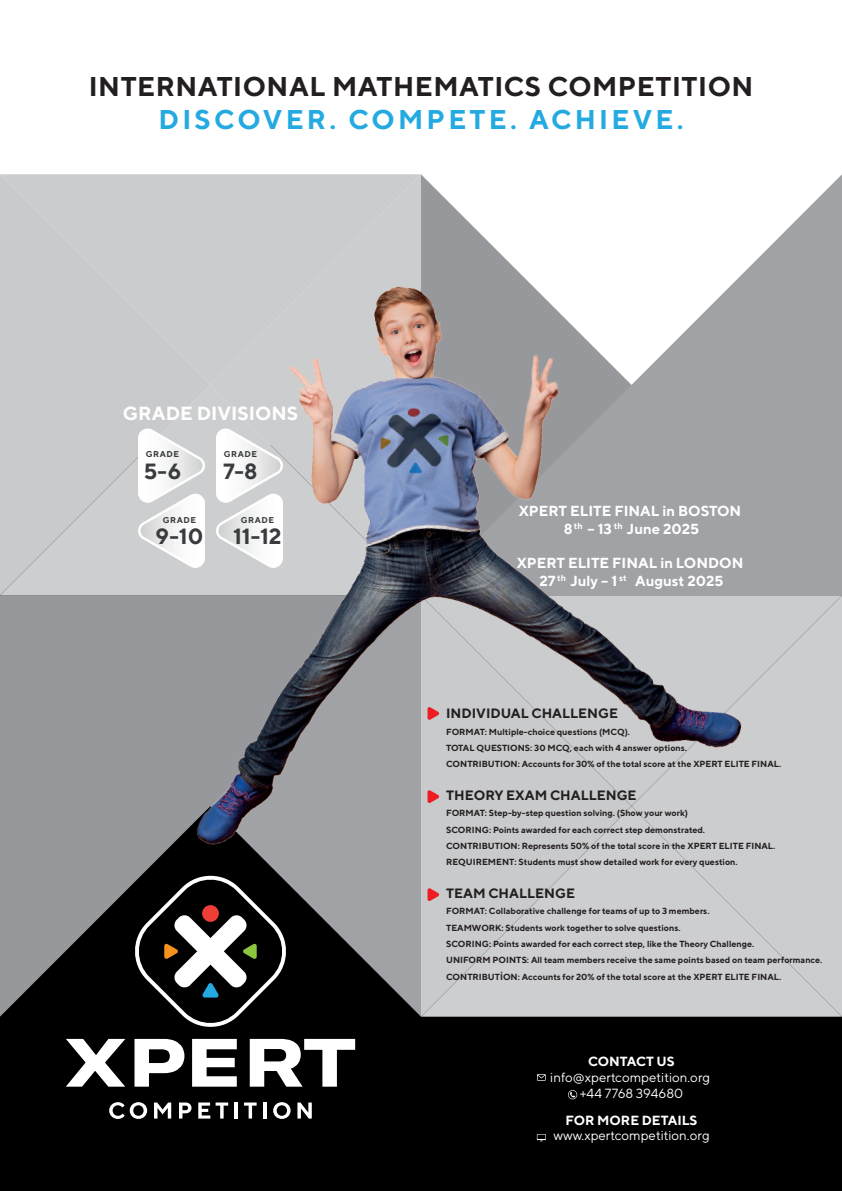
<style>
.page{position:relative;width:842px;height:1191px;background:#000}
.page>*{position:absolute;margin:0;border:0;box-sizing:border-box;transform-origin:0 0}
.t1{font:700 27.1px "TT Norms";letter-spacing:.02em;color:#231f20}
.t2{font:700 27.1px "TT Norms";letter-spacing:.12em;color:#24aae1}
.t3{font:700 22px "TT Norms";color:#3a3b3e}
.t4{font:700 19px "TT Norms";color:#fff}
.t5{font:700 14.5px/17.4px "TT Norms";color:#fff;text-align:center}
.t6{font:700 13.6px "TT Norms";color:#231f20}
.t7{font:13.2px/15.9px "TT Norms";color:#fff;text-align:center}
.t8{font:700 13.2px "TT Norms";color:#fff}
.t9{font:700 8.9px/16.3px "TT Norms";color:#231f20}
.t10{font:700 8.8px "TT Norms";color:#fff}
.t11{font:700 8.5px "TT Norms";letter-spacing:.06em;color:#3a3b3e}
</style>
<div class="page">
<div style="left:0;top:0;width:842px;height:444px;background:#fff"></div>
<div style="left:0;top:174px;width:421px;height:211px;background:#cbccce"></div>
<div style="left:0;top:385px;width:102px;height:210px;background:#c9cacc"></div>
<svg style="left:421px;top:174px;width:421px;height:421px;fill:#a0a2a5"></svg>
<svg style="left:0;top:595px;width:421px;height:421px;fill:#96989b"></svg>
<div style="left:421px;top:854px;width:210px;height:162px;background:#cdced0"></div>
<div style="left:631px;top:595px;width:211px;height:421px;background:#cccdcf"></div>
<svg style="left:66px;top:1039px;width:59px;height:47px"></svg>
<svg style="left:134px;top:1039px;width:50px;height:47px"></svg>
<svg style="left:192px;top:1039px;width:45px;height:47px"></svg>
<svg style="left:250px;top:1039px;width:105px;height:47px"></svg>
<svg style="left:131px;top:875px;width:159px;height:151px"></svg>
<svg style="left:109px;top:1102px;width:38px;height:17px"></svg>
<svg style="left:154px;top:1102px;width:17px;height:16px"></svg>
<svg style="left:179px;top:1102px;width:12px;height:16px"></svg>
<svg style="left:198px;top:1102px;width:12px;height:16px"></svg>
<svg style="left:216px;top:1102px;width:12px;height:16px"></svg>
<hr style="left:234px;top:1102px;width:4px;height:16px;background:#fff">
<svg style="left:244px;top:1102px;width:13px;height:16px"></svg>
<hr style="left:263px;top:1102px;width:3px;height:16px;background:#fff">
<svg style="left:273px;top:1102px;width:18px;height:17px"></svg>
<svg style="left:297px;top:1102px;width:15px;height:16px"></svg>
<svg style="left:537px;top:1134px;width:9px;height:7px"></svg>
<svg style="left:537px;top:1074px;width:9px;height:6px"></svg>
<svg style="left:568px;top:1090px;width:9px;height:9px"></svg>
<img style="left:102px;top:235px;width:652px;height:619px">
<svg style="left:137px;top:426px;width:69px;height:143px;background:#e7e7e8"></svg>
<svg style="left:215px;top:426px;width:69px;height:143px;background:#e7e7e8"></svg>
<svg style="left:427px;top:706px;width:12px;height:14px"></svg>
<svg style="left:427px;top:789px;width:12px;height:14px"></svg>
<svg style="left:427px;top:887px;width:12px;height:14px"></svg>
<h1 class="t1" style="left:89px;top:69px;width:666px">INTERNATIONAL MATHEMATICS COMPETITION</h1>
<h1 class="t2" style="left:159px;top:102px;width:526px">DISCOVER. COMPETE. ACHIEVE.</h1>
<h3 class="t4" style="left:123px;top:401px;width:177px">GRADE DIVISIONS</h3>
<p class="t11" style="left:146px;top:449px;width:35px">GRADE</p>
<p class="t11" style="left:224px;top:449px;width:35px">GRADE</p>
<h2 class="t3" style="left:144px;top:457px;width:39px">5-6</h2>
<h2 class="t3" style="left:223px;top:457px;width:36px">7-8</h2>
<p class="t11" style="left:163px;top:514px;width:35px">GRADE</p>
<h2 class="t3" style="left:156px;top:523px;width:49px">9-10</h2>
<p class="t11" style="left:241px;top:514px;width:35px">GRADE</p>
<h2 class="t3" style="left:233px;top:523px;width:50px">11-12</h2>
<h3 class="t5" style="left:519px;top:502px;width:224px">XPERT ELITE FINAL in BOSTON<br>8 – 13 June 2025</h3>
<h3 class="t5" style="left:517px;top:554px;width:228px">XPERT ELITE FINAL in LONDON<br>27 July – 1 August 2025</h3>
<p class="t10" style="left:574px;top:520px;width:10px">th</p>
<p class="t10" style="left:614px;top:520px;width:10px">th</p>
<p class="t10" style="left:557px;top:573px;width:10px">th</p>
<p class="t10" style="left:619px;top:572px;width:9px">st</p>
<h3 class="t6" style="left:446px;top:705px;width:173px">INDIVIDUAL CHALLENGE</h3>
<p class="t9" style="left:446px;top:723px;width:337px">FORMAT: Multiple-choice questions (MCQ).<br>TOTAL QUESTIONS: 30 MCQ, each with 4 answer options.<br>CONTRIBUTION: Accounts for 30% of the total score at the XPERT ELITE FINAL.</p>
<h3 class="t6" style="left:446px;top:786px;width:192px">THEORY EXAM CHALLENGE</h3>
<p class="t9" style="left:446px;top:804px;width:331px">FORMAT: Step-by-step question solving. (Show your work)<br>SCORING: Points awarded for each correct step demonstrated.<br>CONTRIBUTION: Represents 50% of the total score in the XPERT ELITE FINAL.<br>REQUIREMENT: Students must show detailed work for every question.</p>
<h3 class="t6" style="left:446px;top:884px;width:130px">TEAM CHALLENGE</h3>
<p class="t9" style="left:446px;top:902px;width:378px">FORMAT: Collaborative challenge for teams of up to 3 members.<br>TEAMWORK: Students work together to solve questions.<br>SCORING: Points awarded for each correct step, like the Theory Challenge.<br>UNIFORM POINTS: All team members receive the same points based on team performance.<br>CONTRIBUTİON: Accounts for 20% of the total score at the XPERT ELITE FINAL.</p>
<h3 class="t8" style="left:588px;top:1053px;width:88px">CONTACT US</h3>
<h3 class="t7" style="left:550px;top:1069px;width:161px">info@xpertcompetition.org +44 7768 394680</h3>
<h3 class="t8" style="left:565px;top:1111px;width:134px">FOR MORE DETAILS</h3>
<h3 class="t7" style="left:553px;top:1127px;width:158px">www.xpertcompetition.org</h3>
</div>
